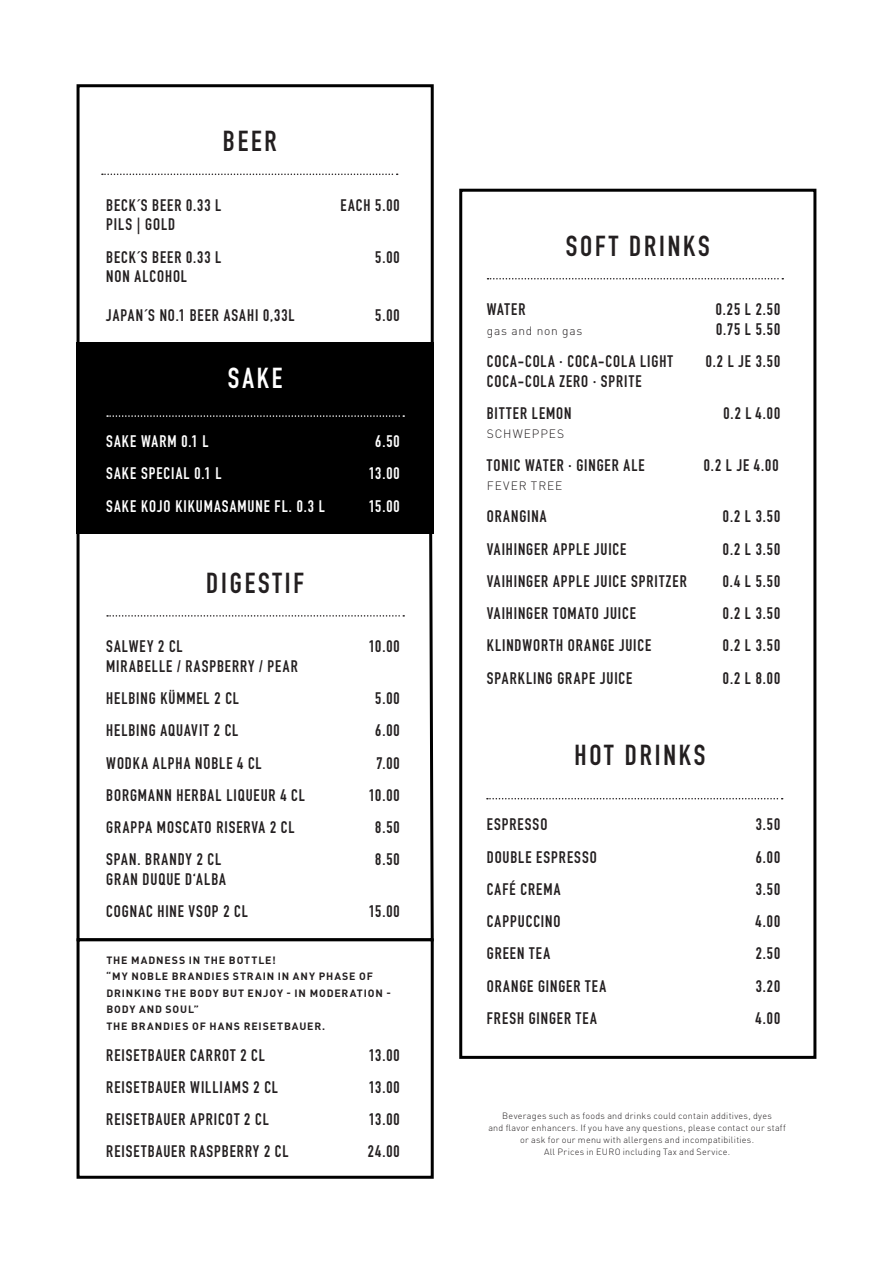
<style>
.page{position:relative;width:893px;height:1263px;background:#fff}
.page>*{position:absolute;margin:0;border:0;box-sizing:border-box;transform-origin:0 0}
.t1{font:700 28.5px "DIN Condensed";letter-spacing:.1em;color:#231f20}
.t2{font:700 28.5px "DIN Condensed";color:#fff}
.t3{font:700 16.5px "DIN Condensed";letter-spacing:.06em;color:#231f20}
.t4{font:700 16.5px "DIN Condensed";letter-spacing:.065em;color:#fff}
.t5{font:300 12px "DIN Pro";letter-spacing:.07em;color:#231f20}
.t6{font:700 10.5px/16.5px "DIN Pro";letter-spacing:.08em;color:#231f20}
.t7{font:300 9px "DIN Pro";letter-spacing:.03em;color:#231f20}
</style>
<div class="page">
<svg style="left:76px;top:527px;width:358px;height:416px"></svg>
<svg style="left:107px;top:615px;width:297px;height:2px"></svg>
<div style="left:77px;top:84px;width:357px;height:265px;background:#fff;border:3px solid #000"></div>
<div style="left:77px;top:938px;width:357px;height:241px;background:#fff;border:3px solid #000"></div>
<svg style="left:102px;top:174px;width:296px;height:1px"></svg>
<div style="left:77px;top:343px;width:357px;height:191px;background:#000"></div>
<svg style="left:107px;top:415px;width:297px;height:2px"></svg>
<div style="left:459px;top:189px;width:357px;height:870px;background:#fff;border:3px solid #000"></div>
<svg style="left:488px;top:278px;width:295px;height:1px"></svg>
<svg style="left:487px;top:798px;width:296px;height:1px"></svg>
<p class="t1" style="left:223px;top:122px;width:55px">BEER</p>
<p class="t3" style="left:106px;top:194px;width:117px">BECK´S BEER 0.33 L</p>
<p class="t3" style="left:341px;top:194px;width:61px">EACH 5.00</p>
<p class="t3" style="left:106px;top:213px;width:70px">PILS | GOLD</p>
<p class="t3" style="left:106px;top:246px;width:117px">BECK´S BEER 0.33 L</p>
<p class="t3" style="left:375px;top:246px;width:26px">5.00</p>
<p class="t3" style="left:106px;top:265px;width:82px">NON ALCOHOL</p>
<p class="t3" style="left:106px;top:304px;width:190px">JAPAN´S NO.1 BEER ASAHI 0,33L</p>
<p class="t3" style="left:375px;top:304px;width:26px">5.00</p>
<p class="t2" style="left:228px;top:358px;width:56px">SAKE</p>
<p class="t4" style="left:106px;top:430px;width:104px">SAKE WARM 0.1 L</p>
<p class="t4" style="left:375px;top:430px;width:26px">6.50</p>
<p class="t4" style="left:106px;top:462px;width:117px">SAKE SPECIAL 0.1 L</p>
<p class="t4" style="left:369px;top:462px;width:32px">13.00</p>
<p class="t4" style="left:106px;top:495px;width:220px">SAKE KOJO KIKUMASAMUNE FL. 0.3 L</p>
<p class="t4" style="left:369px;top:495px;width:32px">15.00</p>
<p class="t1" style="left:206px;top:564px;width:99px">DIGESTIF</p>
<p class="t3" style="left:106px;top:635px;width:78px">SALWEY 2 CL</p>
<p class="t3" style="left:369px;top:635px;width:32px">10.00</p>
<p class="t3" style="left:106px;top:655px;width:193px">MIRABELLE / RASPBERRY / PEAR</p>
<p class="t3" style="left:106px;top:687px;width:134px">HELBING KÜMMEL 2 CL</p>
<p class="t3" style="left:375px;top:687px;width:26px">5.00</p>
<p class="t3" style="left:106px;top:719px;width:134px">HELBING AQUAVIT 2 CL</p>
<p class="t3" style="left:375px;top:719px;width:26px">6.00</p>
<p class="t3" style="left:106px;top:752px;width:157px">WODKA ALPHA NOBLE 4 CL</p>
<p class="t3" style="left:376px;top:752px;width:25px">7.00</p>
<p class="t3" style="left:106px;top:784px;width:200px">BORGMANN HERBAL LIQUEUR 4 CL</p>
<p class="t3" style="left:369px;top:784px;width:32px">10.00</p>
<p class="t3" style="left:106px;top:816px;width:190px">GRAPPA MOSCATO RISERVA 2 CL</p>
<p class="t3" style="left:375px;top:816px;width:26px">8.50</p>
<p class="t3" style="left:106px;top:848px;width:116px">SPAN. BRANDY 2 CL</p>
<p class="t3" style="left:375px;top:848px;width:26px">8.50</p>
<p class="t3" style="left:106px;top:868px;width:121px">GRAN DUQUE D‘ALBA</p>
<p class="t3" style="left:106px;top:900px;width:143px">COGNAC HINE VSOP 2 CL</p>
<p class="t3" style="left:369px;top:900px;width:32px">15.00</p>
<p class="t6" style="left:106px;top:951px;width:286px">THE MADNESS IN THE BOTTLE!<br>“MY NOBLE BRANDIES STRAIN IN ANY PHASE OF<br>DRINKING THE BODY BUT ENJOY - IN MODERATION -<br>BODY AND SOUL”<br>THE BRANDIES OF HANS REISETBAUER.</p>
<p class="t3" style="left:106px;top:1044px;width:160px">REISETBAUER CARROT 2 CL</p>
<p class="t3" style="left:369px;top:1044px;width:32px">13.00</p>
<p class="t3" style="left:106px;top:1076px;width:173px">REISETBAUER WILLIAMS 2 CL</p>
<p class="t3" style="left:369px;top:1076px;width:32px">13.00</p>
<p class="t3" style="left:106px;top:1108px;width:164px">REISETBAUER APRICOT 2 CL</p>
<p class="t3" style="left:369px;top:1108px;width:32px">13.00</p>
<p class="t3" style="left:106px;top:1140px;width:184px">REISETBAUER RASPBERRY 2 CL</p>
<p class="t3" style="left:368px;top:1140px;width:34px">24.00</p>
<p class="t1" style="left:566px;top:227px;width:145px">SOFT DRINKS</p>
<p class="t3" style="left:487px;top:298px;width:40px">WATER</p>
<p class="t3" style="left:716px;top:298px;width:66px">0.25 L 2.50</p>
<p class="t5" style="left:487px;top:322px;width:97px">gas and non gas</p>
<p class="t3" style="left:716px;top:318px;width:66px">0.75 L 5.50</p>
<p class="t3" style="left:487px;top:350px;width:188px">COCA-COLA · COCA-COLA LIGHT</p>
<p class="t3" style="left:706px;top:350px;width:76px">0.2 L JE 3.50</p>
<p class="t3" style="left:487px;top:370px;width:156px">COCA-COLA ZERO · SPRITE</p>
<p class="t3" style="left:487px;top:402px;width:86px">BITTER LEMON</p>
<p class="t3" style="left:723px;top:402px;width:58px">0.2 L 4.00</p>
<p class="t5" style="left:487px;top:426px;width:79px">SCHWEPPES</p>
<p class="t3" style="left:487px;top:454px;width:159px">TONIC WATER · GINGER ALE</p>
<p class="t3" style="left:704px;top:454px;width:76px">0.2 L JE 4.00</p>
<p class="t5" style="left:487px;top:478px;width:77px">FEVER TREE</p>
<p class="t3" style="left:487px;top:505px;width:61px">ORANGINA</p>
<p class="t3" style="left:723px;top:505px;width:59px">0.2 L 3.50</p>
<p class="t3" style="left:487px;top:538px;width:141px">VAIHINGER APPLE JUICE</p>
<p class="t3" style="left:723px;top:538px;width:59px">0.2 L 3.50</p>
<p class="t3" style="left:487px;top:570px;width:201px">VAIHINGER APPLE JUICE SPRITZER</p>
<p class="t3" style="left:723px;top:570px;width:59px">0.4 L 5.50</p>
<p class="t3" style="left:487px;top:602px;width:151px">VAIHINGER TOMATO JUICE</p>
<p class="t3" style="left:723px;top:602px;width:59px">0.2 L 3.50</p>
<p class="t3" style="left:487px;top:634px;width:166px">KLINDWORTH ORANGE JUICE</p>
<p class="t3" style="left:723px;top:634px;width:59px">0.2 L 3.50</p>
<p class="t3" style="left:487px;top:667px;width:147px">SPARKLING GRAPE JUICE</p>
<p class="t3" style="left:723px;top:667px;width:59px">0.2 L 8.00</p>
<p class="t1" style="left:575px;top:736px;width:132px">HOT DRINKS</p>
<p class="t3" style="left:487px;top:813px;width:62px">ESPRESSO</p>
<p class="t3" style="left:756px;top:813px;width:26px">3.50</p>
<p class="t3" style="left:487px;top:846px;width:112px">DOUBLE ESPRESSO</p>
<p class="t3" style="left:756px;top:846px;width:26px">6.00</p>
<p class="t3" style="left:487px;top:878px;width:75px">CAFÉ CREMA</p>
<p class="t3" style="left:756px;top:878px;width:26px">3.50</p>
<p class="t3" style="left:487px;top:910px;width:75px">CAPPUCCINO</p>
<p class="t3" style="left:755px;top:910px;width:26px">4.00</p>
<p class="t3" style="left:487px;top:942px;width:65px">GREEN TEA</p>
<p class="t3" style="left:756px;top:942px;width:26px">2.50</p>
<p class="t3" style="left:487px;top:975px;width:121px">ORANGE GINGER TEA</p>
<p class="t3" style="left:756px;top:975px;width:26px">3.20</p>
<p class="t3" style="left:487px;top:1007px;width:112px">FRESH GINGER TEA</p>
<p class="t3" style="left:755px;top:1007px;width:26px">4.00</p>
<p class="t7" style="left:502px;top:1110px;width:271px">Beverages such as foods and drinks could contain additives, dyes</p>
<p class="t7" style="left:488px;top:1122px;width:299px">and flavor enhancers. If you have any questions, please contact our staff</p>
<p class="t7" style="left:520px;top:1134px;width:236px">or ask for our menu with allergens and incompatibilities.</p>
<p class="t7" style="left:544px;top:1146px;width:188px">All Prices in EURO including Tax and Service.</p>
</div>
